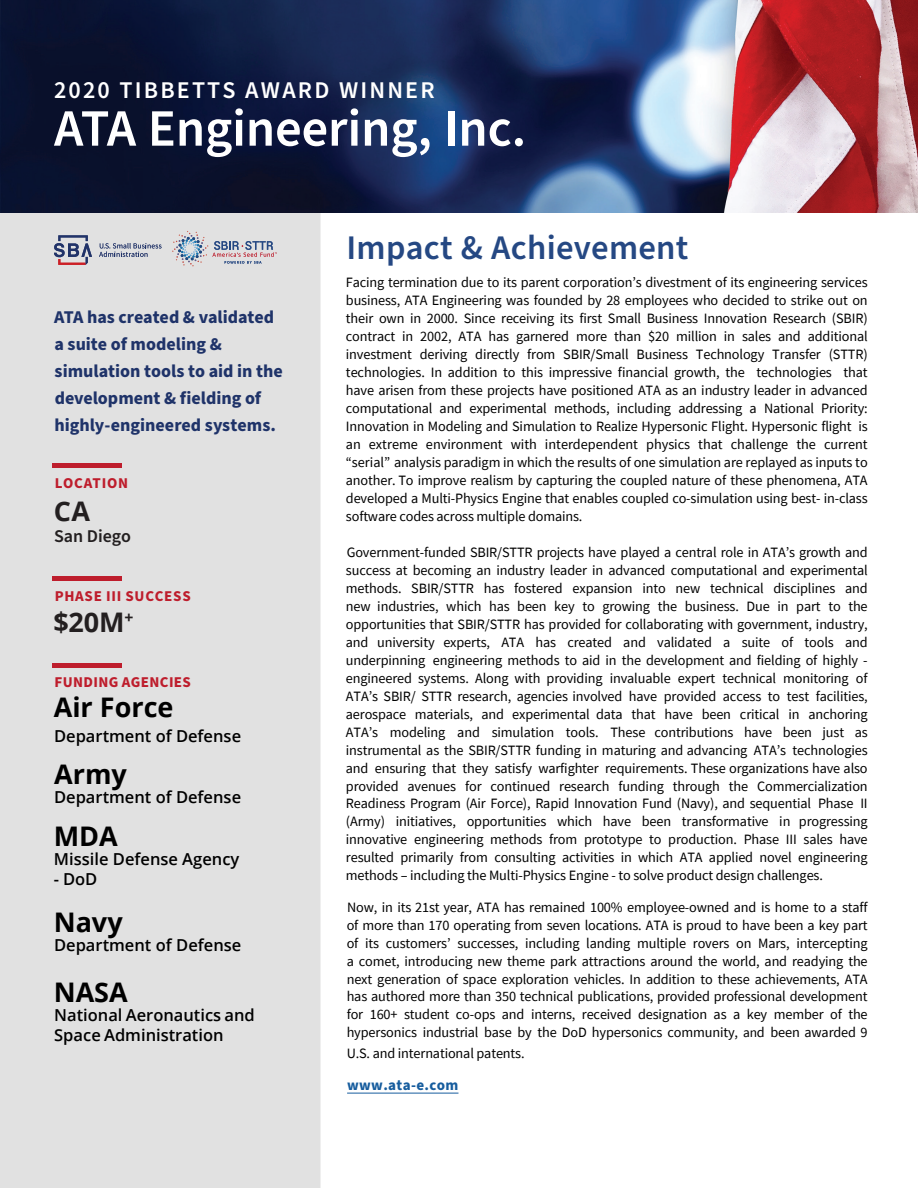
<style>
.page{position:relative;width:918px;height:1188px;background:#fff}
.page>*{position:absolute;margin:0;border:0;box-sizing:border-box;transform-origin:0 0}
.t1{font:600 52.5px "Source Sans Pro";letter-spacing:-.005em;color:#fff}
.t2{font:600 34.5px "Source Sans Pro";letter-spacing:.01em;color:#254883}
.t3{font:700 27px "Open Sans";color:#000}
.t4{font:700 27px "Open Sans";color:#231f20}
.t5{font:600 24px "Source Sans Pro";letter-spacing:.09em;color:#fff}
.t6{font:700 18px/27px "Source Sans Pro";color:#1f3369}
.t7{font:600 18px "Source Sans Pro";letter-spacing:-.005em;color:#231f20}
.t8{font:600 16.5px/19.8px "Open Sans";color:#000}
.t9{font:700 15px "Source Sans Pro";letter-spacing:.045em;color:#be1d2c}
.t10{font:700 15px "Source Sans Pro";letter-spacing:.025em;color:#be1d2c}
.t11{font:700 15px "Source Sans Pro";letter-spacing:.025em;color:#175d9e}
.t12{font:14.25px/18px "Source Sans Pro";letter-spacing:-.01em;color:#000;text-align:justify}
.s1{font-size:13.5px}
</style>
<div class="page">
<img style="left:0;top:0;width:918px;height:212px">
<div style="left:0;top:213px;width:320px;height:975px;background:#e1e1e1"></div>
<div style="left:52px;top:663px;width:70px;height:5px;background:#be1d2c"></div>
<hr style="left:52px;top:577px;width:70px;height:4px;background:#be1d2c">
<div style="left:52px;top:463px;width:70px;height:5px;background:#be1d2c"></div>
<svg style="left:172px;top:231px;width:105px;height:35px"></svg>
<svg style="left:54px;top:235px;width:38px;height:30px"></svg>
<svg style="left:99px;top:243px;width:62px;height:14px"></svg>
<hr style="left:347px;top:1093px;width:111px;height:1px;background:#175d9e">
<p class="t5" style="left:54px;top:74px;width:382px">2020 TIBBETTS AWARD WINNER</p>
<p class="t1" style="left:54px;top:93px;width:474px">ATA Engineering, Inc.</p>
<p class="t6" style="left:54px;top:303px;width:230px">ATA has created &amp; validated a suite of modeling &amp; simulation tools to aid in the development &amp; fielding of highly-engineered systems.</p>
<p class="t9" style="left:55px;top:472px;width:75px">LOCATION</p>
<p class="t4" style="left:54px;top:492px;width:38px">CA</p>
<p class="t7" style="left:54px;top:524px;width:78px">San Diego</p>
<p class="t9" style="left:55px;top:586px;width:138px">PHASE III SUCCESS</p>
<p class="t4" style="left:53px;top:603px;width:82px">$20M<sup>+</sup></p>
<p class="t10" style="left:54px;top:672px;width:138px">FUNDING AGENCIES</p>
<p class="t3" style="left:54px;top:688px;width:121px">Air Force</p>
<p class="t8" style="left:54px;top:725px;width:189px">Department of Defense</p>
<p class="t3" style="left:54px;top:755px;width:74px">Army</p>
<p class="t8" style="left:54px;top:787px;width:189px">Department of Defense</p>
<p class="t3" style="left:54px;top:817px;width:66px">MDA</p>
<p class="t8" style="left:54px;top:848px;width:187px">Missile Defense Agency</p>
<p class="t8" style="left:54px;top:869px;width:45px">- DoD</p>
<p class="t3" style="left:54px;top:903px;width:70px">Navy</p>
<p class="t8" style="left:54px;top:935px;width:189px">Department of Defense</p>
<p class="t3" style="left:54px;top:974px;width:76px">NASA</p>
<p class="t8" style="left:54px;top:1005px;width:202px">National Aeronautics and<br>Space Administration</p>
<p class="t2" style="left:346px;top:224px;width:343px">Impact &amp; Achievement</p>
<p class="t12" style="left:346px;top:273px;width:523px">Facing termination due to its parent corporation’s divestment of its engineering services business, ATA Engineering was founded by 28 employees who decided to strike out on their own in 2000. Since receiving its first Small Business Innovation Research (SBIR) contract in 2002, ATA has garnered more than $20 million in sales and additional investment deriving directly from SBIR/Small Business Technology Transfer (STTR) technologies. In addition to this impressive financial growth, the technologies that have arisen from these projects have positioned ATA as an industry leader in advanced computational and experimental methods, including addressing a National Priority:<br>Innovation in Modeling and Simulation to Realize Hypersonic Flight. Hypersonic flight is an extreme environment with interdependent physics that challenge the current “serial” analysis paradigm in which the results of one simulation are replayed as inputs to another. To improve realism by capturing the coupled nature of these phenomena, ATA developed a Multi-Physics Engine that enables coupled co-simulation using best- in-class software codes across multiple domains.</p>
<p class="t12" style="left:346px;top:543px;width:523px">Government-funded SBIR/STTR projects have played a central role in ATA’s growth and success at becoming an industry leader in advanced computational and experimental methods. SBIR/STTR has fostered expansion into new technical disciplines and new industries, which has been key to growing the business. Due in part to the opportunities that SBIR/STTR has provided for collaborating with government, industry, and university experts, ATA has created and validated a suite of tools and underpinning engineering methods to aid in the development and fielding of highly - engineered systems. Along with providing invaluable expert technical monitoring of ATA’s SBIR/ STTR research, agencies involved have provided access to test facilities, aerospace materials, and experimental data that have been critical in anchoring ATA’s modeling and simulation tools. These contributions have been just as instrumental as the SBIR/STTR funding in maturing and advancing ATA’s technologies and ensuring that they satisfy warfighter requirements. These organizations have also provided avenues for continued research funding through the Commercialization Readiness Program (Air Force), Rapid Innovation Fund (Navy), and sequential Phase II (Army) initiatives, opportunities which have been transformative in progressing innovative engineering methods from prototype to production. Phase III sales have resulted primarily from consulting activities in which ATA applied novel engineering methods – including the Multi-Physics Engine - to solve product design challenges.</p>
<p class="t12" style="left:347px;top:898px;width:522px">Now, in its 21st year, ATA has remained 100% employee-owned and is home to a staff of more than 170 operating from seven locations. ATA is proud to have been a key part of its customers’ successes, including landing multiple rovers on Mars, intercepting a comet, introducing new theme park attractions around the world, and readying the next generation of space exploration vehicles. In addition to these achievements, ATA has authored more than 350 technical publications, provided professional development for 160+ student co-ops and interns, received designation as a key member of the hypersonics industrial base by the DoD hypersonics community, <span class="s1">an</span>d been awarded 9</p>
<p class="t12" style="left:347px;top:1044px;width:179px">U.S. and international patents.</p>
<p class="t11" style="left:347px;top:1075px;width:113px">www.ata-e.com</p>
</div>
